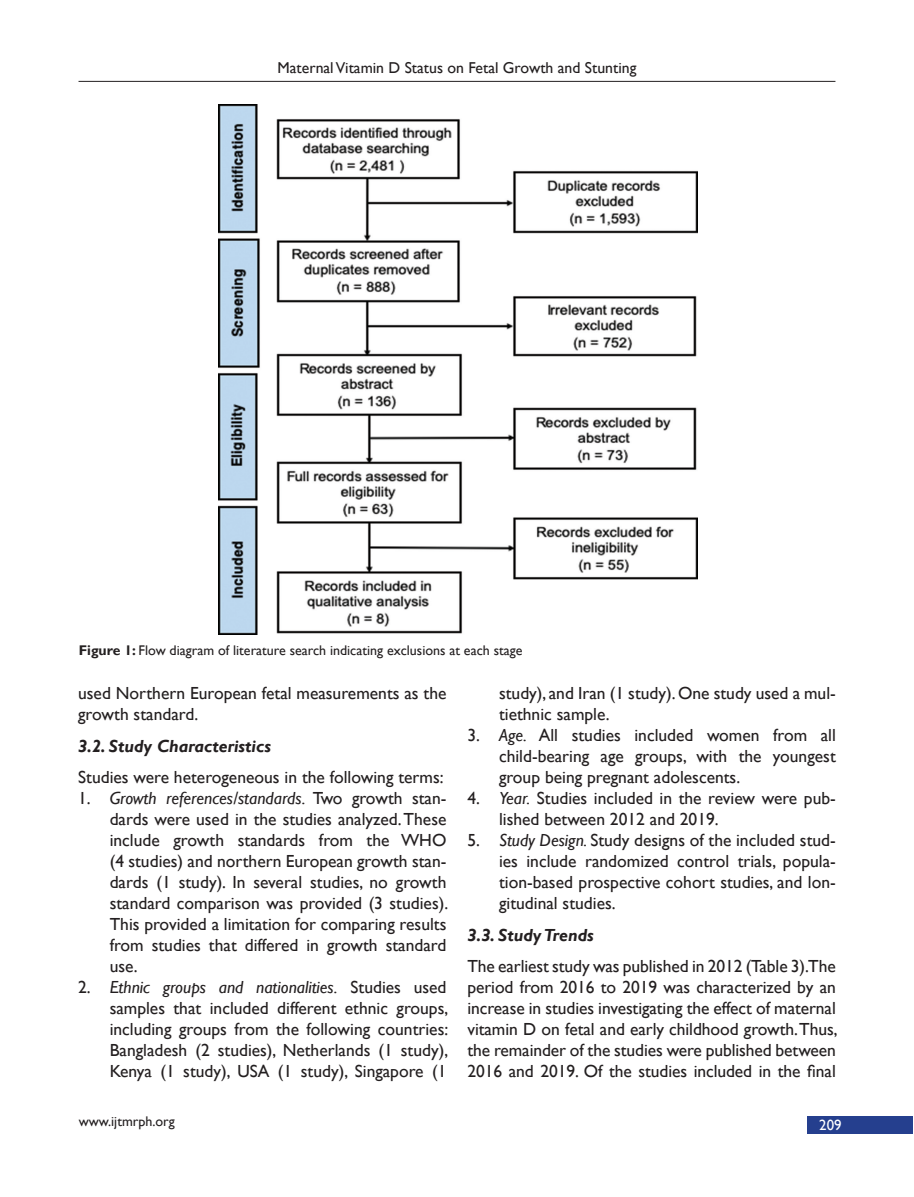
<style>
.page{position:relative;width:914px;height:1197px;background:#fff}
.page>*{position:absolute;margin:0;border:0;box-sizing:border-box;transform-origin:0 0}
.L{font:17.5px/21px "Gill Sans";color:#231f20;text-align:justify}
.TX_no_indent{font:17.5px/21px "Gill Sans";color:#231f20}
.LL{font:17.5px/21px "Gill Sans";color:#231f20;text-align:justify}
.t1{font:italic 700 17.5px "Gill Sans";color:#231f20}
.t2{font:15.75px "Gill Sans";color:#231f20}
.t3{font:14.88px "Gill Sans";color:#fff}
.FGC{font:14px "Gill Sans";color:#231f20}
.s1{font-weight:700}
.s2{font-style:italic}
</style>
<div class="page">
<hr style="left:78px;top:81px;width:757px;height:1px;background:#231f20">
<div style="left:807px;top:1117px;width:105px;height:17px;background:#253f8e"></div>
<img style="left:218px;top:105px;width:479px;height:529px">
<p class="t2" style="left:277px;top:59px;width:360px">Maternal Vitamin D Status on Fetal Growth and Stunting</p>
<p class="FGC" style="left:79px;top:642px;width:445px"><span class="s1">Figure 1:</span> Flow diagram of literature search indicating exclusions at each stage</p>
<p class="TX_no_indent" style="left:78px;top:683px;width:370px">used Northern European fetal measurements as the growth standard.</p>
<h2 class="t1" style="left:78px;top:735px;width:194px">3.2. Study Characteristics</h2>
<p class="TX_no_indent" style="left:78px;top:767px;width:367px">Studies were heterogeneous in the following terms:</p>
<p class="L" style="left:110px;top:788px;width:340px;text-indent:-32px">1. <span class="s2">Growth references/standards.</span> Two growth stan&shy;dards were used in the studies analyzed. These include growth standards from the WHO (4 -studies) and northern European growth stan&shy;dards (1 study). In several studies, no growth standard comparison was provided (3 studies).<br>This provided a limitation for comparing results from studies that differed in growth standard use.</p>
<p class="L" style="left:110px;top:977px;width:340px;text-indent:-32px">2. <span class="s2">Ethnic groups and nationalities.</span> Studies used samples that included different ethnic groups, including groups from the following countries:<br>Bangladesh (2 studies), Netherlands (1 study), Kenya (1 study), USA (1 study), Singapore (1</p>
<p class="L" style="left:499px;top:683px;width:338px">study), and Iran (1 study). One study used a mul&shy;tiethnic sample.</p>
<p class="L" style="left:499px;top:725px;width:338px;text-indent:-32px">3. <span class="s2">Age.</span> All studies included women from all child-bearing age groups, with the youngest group being pregnant adolescents.</p>
<p class="L" style="left:499px;top:788px;width:338px;text-indent:-32px">4. <span class="s2">Year.</span> Studies included in the review were pub&shy;lished between 2012 and 2019.</p>
<p class="LL" style="left:499px;top:830px;width:338px;text-indent:-32px">5. <span class="s2">Study Design.</span> Study designs of the included stud&shy;ies include randomized control trials, popula&shy;tion-based prospective cohort studies, and lon&shy;gitudinal studies.</p>
<h2 class="t1" style="left:467px;top:924px;width:128px">3.3. Study Trends</h2>
<p class="TX_no_indent" style="left:467px;top:956px;width:371px;text-align:justify">The earliest study was published in 2012 (Table 3).The period from 2016 to 2019 was characterized by an increase in studies investigating the effect of maternal vitamin D on fetal and early childhood growth. Thus, the remainder of the studies were published between 2016 and 2019. Of the studies included in the final</p>
<p class="FGC" style="left:79px;top:1114px;width:97px">www.ijtmrph.org</p>
<p class="t3" style="left:819px;top:1117px;width:24px">209</p>
</div>
